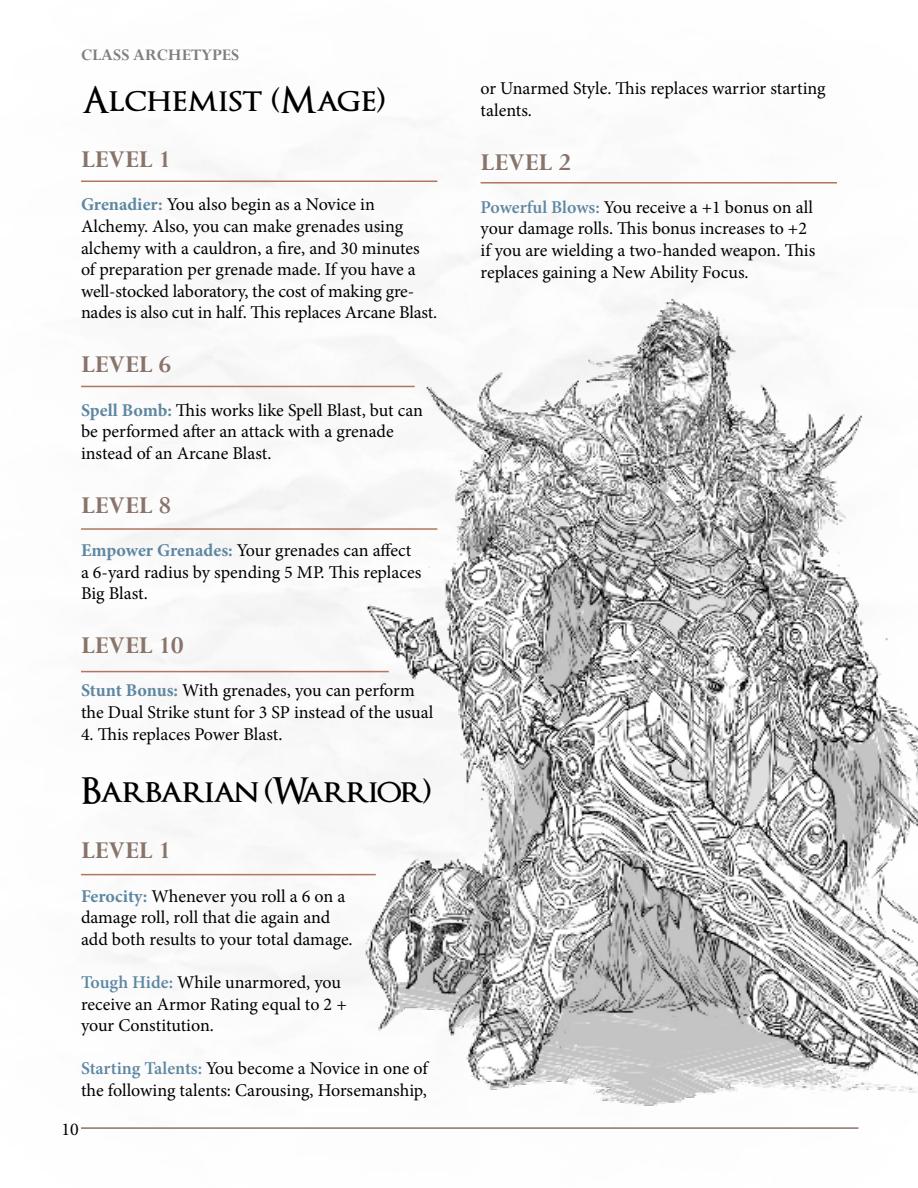
<style>
.page{position:relative;width:918px;height:1188px;background:#fff}
.page>*{position:absolute;margin:0;border:0;box-sizing:border-box;transform-origin:0 0}
.t1{font:600 36px "Optimus Princeps";letter-spacing:-.05em;color:#000}
.t2{font:600 36px "Optimus Princeps";color:#000}
.t3{font:700 27px "Perpetua";color:#88746a}
.t4{font:18px/21.6px "Minion Pro";letter-spacing:-.005em;color:#000}
.t5{font:700 18px "Perpetua";color:#807f83}
.s1{font-weight:700;color:#5d87a1}
.s2{font-weight:600;color:#5d87a1}
</style>
<div class="page">
<hr style="left:81px;top:1127px;width:777px;height:2px;background:#88746a">
<img style="left:359px;top:272px;width:559px;height:843px">
<hr style="left:81px;top:181px;width:356px;height:1px;background:#b07660">
<hr style="left:81px;top:386px;width:334px;height:1px;background:#b07660">
<hr style="left:81px;top:528px;width:356px;height:2px;background:#b07660">
<hr style="left:81px;top:671px;width:308px;height:1px;background:#b07660">
<hr style="left:81px;top:874px;width:295px;height:1px;background:#b07660">
<hr style="left:481px;top:182px;width:356px;height:2px;background:#b07660">
<p class="t5" style="left:81px;top:43px;width:160px">CLASS ARCHETYPES</p>
<h1 class="t2" style="left:81px;top:81px;width:306px">Alchemist (Mage)</h1>
<h2 class="t3" style="left:81px;top:142px;width:92px">LEVEL 1</h2>
<p class="t4" style="left:81px;top:194px;width:358px"><span class="s1">Grenadier:</span> You also begin as a Novice in Alchemy. Also, you can make grenades using alchemy with a cauldron, a fire, and 30 minutes of preparation per grenade made. If you have a well-stocked laboratory, the cost of making gre&shy;nades is also cut in half. This replaces Arcane Blast.</p>
<h2 class="t3" style="left:81px;top:348px;width:92px">LEVEL 6</h2>
<p class="t4" style="left:81px;top:399px;width:344px"><span class="s1">Spell Bomb:</span> This works like Spell Blast, but can be performed after an attack with a grenade instead of an Arcane Blast.</p>
<h2 class="t3" style="left:81px;top:488px;width:92px">LEVEL 8</h2>
<p class="t4" style="left:81px;top:539px;width:342px"><span class="s1">Empower Grenades:</span> Your grenades can affect a 6-yard radius by spending 5 MP. This replaces<br>Big Blast.</p>
<h2 class="t3" style="left:81px;top:628px;width:104px">LEVEL 10</h2>
<p class="t4" style="left:81px;top:680px;width:354px"><span class="s1">Stunt Bonus:</span> With grenades, you can perform the Dual Strike stunt for 3 SP instead of the usual</p>
<p class="t4" style="left:81px;top:723px;width:203px">4. This replaces Power Blast.</p>
<h1 class="t1" style="left:81px;top:772px;width:352px">Barbarian (Warrior)</h1>
<h2 class="t3" style="left:81px;top:834px;width:92px">LEVEL 1</h2>
<p class="t4" style="left:81px;top:885px;width:273px"><span class="s1">Ferocity:</span> Whenever you roll a 6 on a damage roll, roll that die again and add both results to your total damage.</p>
<p class="t4" style="left:81px;top:971px;width:267px"><span class="s2">Tough Hide:</span> While unarmored, you receive an Armor Rating equal to 2 + your Constitution.</p>
<p class="t4" style="left:81px;top:1058px;width:348px"><span class="s2">Starting Talents:</span> You become a Novice in one of the following talents: Carousing, Horsemanship,</p>
<p class="t4" style="left:62px;top:1119px;width:19px">10</p>
<p class="t4" style="left:481px;top:78px;width:347px">or Unarmed Style. This replaces warrior starting talents.</p>
<h2 class="t3" style="left:481px;top:145px;width:92px">LEVEL 2</h2>
<p class="t4" style="left:481px;top:196px;width:336px"><span class="s2">Powerful Blows:</span> You receive a +1 bonus on all your damage rolls. This bonus increases to +2 if you are wielding a two-handed weapon. This replaces gaining a New Ability Focus.</p>
</div>
